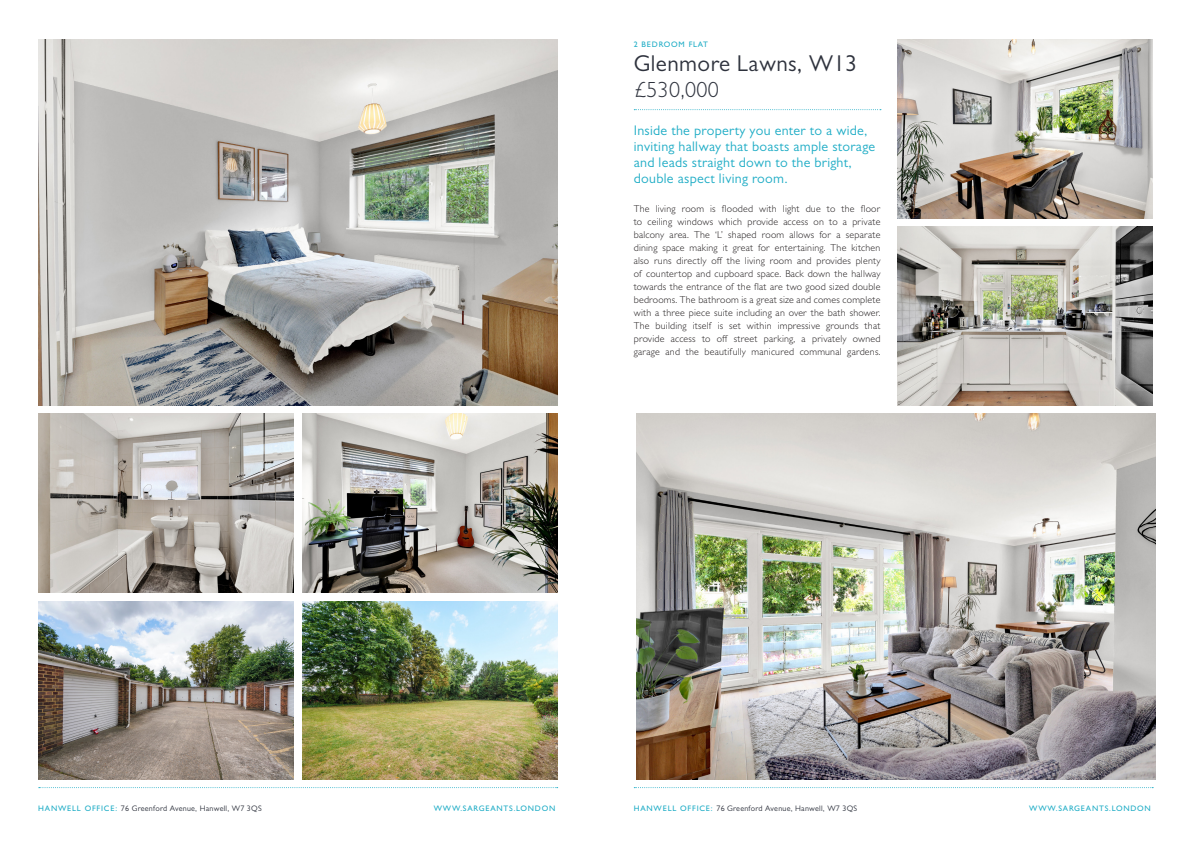
<style>
.page{position:relative;width:1191px;height:842px;background:#fff}
.page>*{position:absolute;margin:0;border:0;box-sizing:border-box;transform-origin:0 0}
.t1{font:23px "Gill Sans MT Pro";letter-spacing:.02em;color:#2e323d}
.t2{font:300 22px "Gill Sans MT Std";letter-spacing:.02em;color:#2e323d}
.t3{font:14px "Gill Sans MT Pro";letter-spacing:.02em;color:#20adc6}
.t4{font:300 10px/13px "Gill Sans MT Std";letter-spacing:.02em;color:#231f20;text-align:justify}
.t5{font:8px "Gill Sans MT Pro";letter-spacing:.03em;color:#2e323d}
.t6{font:500 8px "Gill Sans MT Std";letter-spacing:.1em;color:#20adc6}
.s1{font-family:"Gill Sans MT Std";font-weight:500;color:#20adc6}
</style>
<div class="page">
<svg style="left:634px;top:787px;width:519px;height:1px"></svg>
<svg style="left:39px;top:787px;width:519px;height:1px"></svg>
<img style="left:636px;top:414px;width:519px;height:366px">
<img style="left:897px;top:40px;width:255px;height:178px">
<img style="left:897px;top:227px;width:255px;height:178px">
<img style="left:38px;top:601px;width:256px;height:179px">
<img style="left:38px;top:414px;width:255px;height:178px">
<img style="left:38px;top:40px;width:519px;height:365px">
<img style="left:302px;top:414px;width:255px;height:178px">
<img style="left:302px;top:601px;width:255px;height:179px">
<svg style="left:634px;top:109px;width:247px;height:1px"></svg>
<p class="t6" style="left:634px;top:40px;width:76px">2 BEDROOM FLAT</p>
<p class="t1" style="left:634px;top:50px;width:225px">Glenmore Lawns, W13</p>
<p class="t2" style="left:634px;top:77px;width:87px">£530,000</p>
<p class="t3" style="left:634px;top:122px;width:235px">Inside the property you enter to a wide,</p>
<p class="t3" style="left:634px;top:138px;width:243px">inviting hallway that boasts ample storage</p>
<p class="t3" style="left:634px;top:154px;width:219px">and leads straight down to the bright,</p>
<p class="t3" style="left:634px;top:170px;width:155px">double aspect living room.</p>
<p class="t4" style="left:634px;top:202px;width:248px">The living room is flooded with light due to the floor to ceiling windows which provide access on to a private balcony area. The ‘L’ shaped room allows for a separate dining space making it great for entertaining. The kitchen also runs directly off the living room and provides plenty of countertop and cupboard space. Back down the hallway towards the entrance of the flat are two good sized double bedrooms. The bathroom is a great size and comes complete with a three piece suite including an over the bath shower.<br>The building itself is set within impressive grounds that provide access to off street parking, a privately owned garage and the beautifully manicured communal gardens.</p>
<p class="t5" style="left:38px;top:803px;width:225px"><span class="s1">HANWELL OFFICE:</span> 76 Greenford Avenue, Hanwell, W7 3QS</p>
<p class="t6" style="left:434px;top:803px;width:123px">WWW.SARGEANTS.LONDON</p>
<p class="t5" style="left:634px;top:803px;width:225px"><span class="s1">HANWELL OFFICE:</span> 76 Greenford Avenue, Hanwell, W7 3QS</p>
<p class="t6" style="left:1029px;top:803px;width:123px">WWW.SARGEANTS.LONDON</p>
</div>
